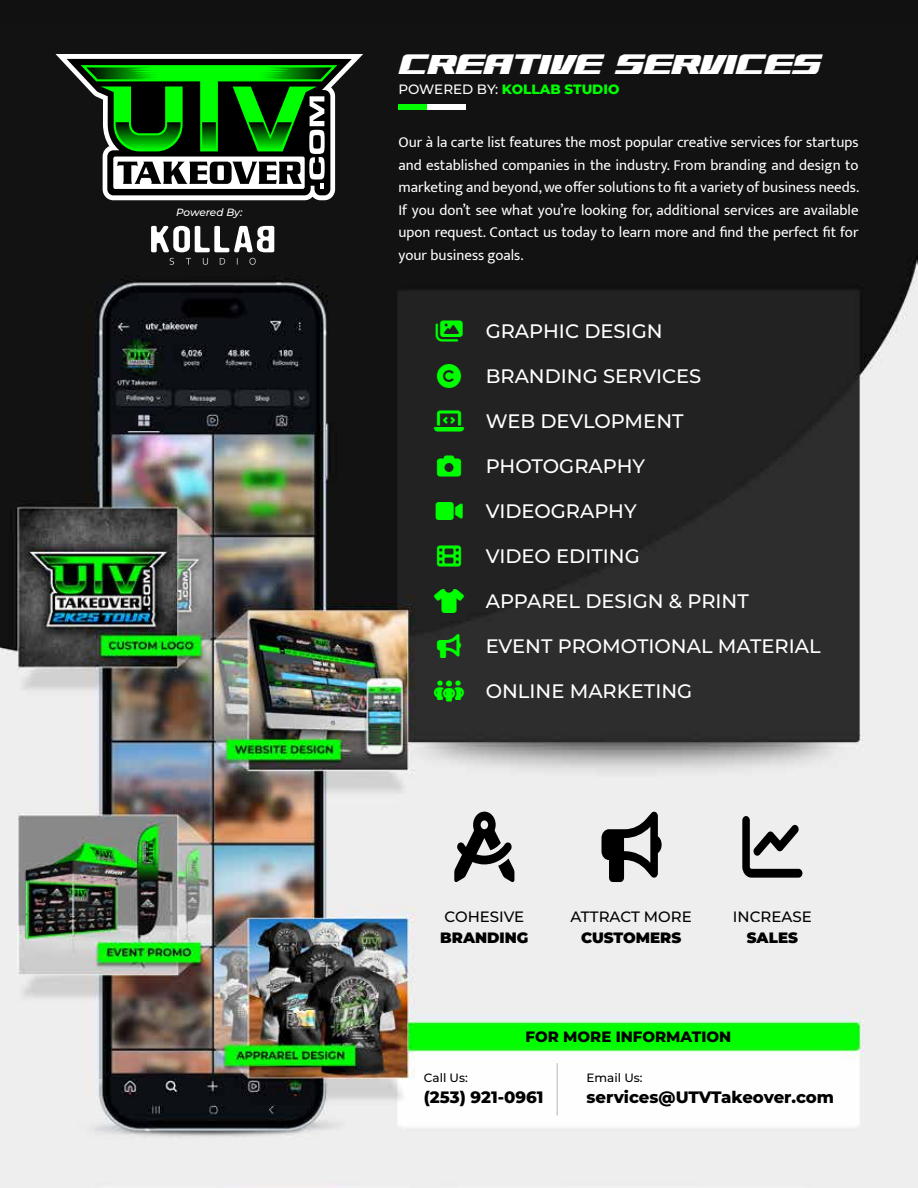
<style>
.page{position:relative;width:918px;height:1188px;background:#fff}
.page>*{position:absolute;margin:0;border:0;box-sizing:border-box;transform-origin:0 0}
.t1{font:40.5px "sdprostreet";color:#fff}
.t2{font:500 19.5px "Montserrat";color:#fff}
.t3{font:800 16.5px "Montserrat";color:#000}
.t4{font:15px/22.5px "Mukta Mahee";color:#fff;text-align:justify}
.t5{font:500 15px "Montserrat";color:#000}
.t6{font:900 15px "Montserrat";color:#000}
.t7{font:800 15px "Montserrat";color:#000}
.t8{font:800 13.5px "Montserrat";color:#0f0}
.t9{font:500 12px "Montserrat";color:#000}
.t10{font:italic 500 10.5px "Montserrat";letter-spacing:-.01em;color:#fff}
.s1{font-weight:500;color:#fff}
</style>
<div class="page">
<div style="left:0;top:0;width:918px;height:43px;background:#121111"></div>
<img style="left:0;top:43px;width:918px;height:1145px">
<div style="left:399px;top:105px;width:28px;height:5px;background:#0f0"></div>
<div style="left:427px;top:105px;width:38px;height:5px;background:#fff"></div>
<hr style="left:557px;top:1063px;width:1px;height:53px;background:#cdcccb">
<svg style="left:56px;top:54px;width:307px;height:146px;fill:#121212"></svg>
<svg style="left:67px;top:59px;width:285px;height:136px"></svg>
<img style="left:86px;top:67px;width:88px;height:12px">
<img style="left:244px;top:67px;width:88px;height:12px">
<img style="left:249px;top:122px;width:43px;height:27px">
<img style="left:202px;top:122px;width:14px;height:27px">
<img style="left:116px;top:122px;width:65px;height:27px">
<svg style="left:170px;top:258px;width:4px;height:7px"></svg>
<svg style="left:186px;top:258px;width:5px;height:7px"></svg>
<svg style="left:203px;top:258px;width:5px;height:7px"></svg>
<svg style="left:220px;top:258px;width:5px;height:7px"></svg>
<svg style="left:249px;top:258px;width:7px;height:7px"></svg>
<svg style="left:151px;top:226px;width:123px;height:26px"></svg>
<svg style="left:436px;top:321px;width:27px;height:21px"></svg>
<svg style="left:437px;top:364px;width:25px;height:24px"></svg>
<svg style="left:437px;top:456px;width:24px;height:21px"></svg>
<svg style="left:436px;top:502px;width:27px;height:18px"></svg>
<svg style="left:437px;top:546px;width:24px;height:21px"></svg>
<svg style="left:434px;top:589px;width:30px;height:24px"></svg>
<svg style="left:434px;top:681px;width:30px;height:21px"></svg>
<div style="left:454px;top:812px;width:60px;height:70px;background:#eee"></div>
<div style="left:742px;top:816px;width:60px;height:62px;background:#eee"></div>
<svg style="left:434px;top:411px;width:30px;height:21px"></svg>
<svg style="left:437px;top:634px;width:24px;height:24px"></svg>
<div style="left:602px;top:811px;width:60px;height:71px;background:#eee"></div>
<p class="t10" style="left:176px;top:205px;width:68px">Powered By:</p>
<h1 class="t1" style="left:399px;top:40px;width:423px">CREATIVE SERVICES</h1>
<p class="t8" style="left:399px;top:79px;width:222px"><span class="s1">POWERED BY:</span> KOLLAB STUDIO</p>
<p class="t4" style="left:399px;top:131px;width:462px">Our à la carte list features the most popular creative services for startups and established companies in the industry. From branding and design to marketing and beyond, we offer solutions to fit a variety of business needs.<br>If you don’t see what you’re looking for, additional services are available upon request. Contact us today to learn more and find the perfect fit for your business goals.</p>
<h2 class="t2" style="left:486px;top:317px;width:178px">GRAPHIC DESIGN</h2>
<h2 class="t2" style="left:486px;top:362px;width:217px">BRANDING SERVICES</h2>
<h2 class="t2" style="left:486px;top:407px;width:199px">WEB DEVLOPMENT</h2>
<h2 class="t2" style="left:486px;top:452px;width:161px">PHOTOGRAPHY</h2>
<h2 class="t2" style="left:486px;top:497px;width:153px">VIDEOGRAPHY</h2>
<h2 class="t2" style="left:486px;top:542px;width:156px">VIDEO EDITING</h2>
<h2 class="t2" style="left:486px;top:587px;width:265px">APPAREL DESIGN &amp; PRINT</h2>
<h2 class="t2" style="left:486px;top:632px;width:336px">EVENT PROMOTIONAL MATERIAL</h2>
<h2 class="t2" style="left:486px;top:677px;width:208px">ONLINE MARKETING</h2>
<p class="t5" style="left:444px;top:907px;width:81px">COHESIVE</p>
<p class="t6" style="left:440px;top:927px;width:90px">BRANDING</p>
<p class="t5" style="left:570px;top:907px;width:123px">ATTRACT MORE</p>
<p class="t6" style="left:581px;top:927px;width:102px">CUSTOMERS</p>
<p class="t5" style="left:733px;top:907px;width:80px">INCREASE</p>
<p class="t6" style="left:747px;top:927px;width:53px">SALES</p>
<p class="t7" style="left:526px;top:1025px;width:207px">FOR MORE INFORMATION</p>
<p class="t9" style="left:424px;top:1070px;width:45px">Call Us:</p>
<p class="t3" style="left:424px;top:1086px;width:121px">(253) 921-0961</p>
<p class="t9" style="left:587px;top:1070px;width:58px">Email Us:</p>
<p class="t3" style="left:587px;top:1086px;width:249px">services@UTVTakeover.com</p>
</div>
